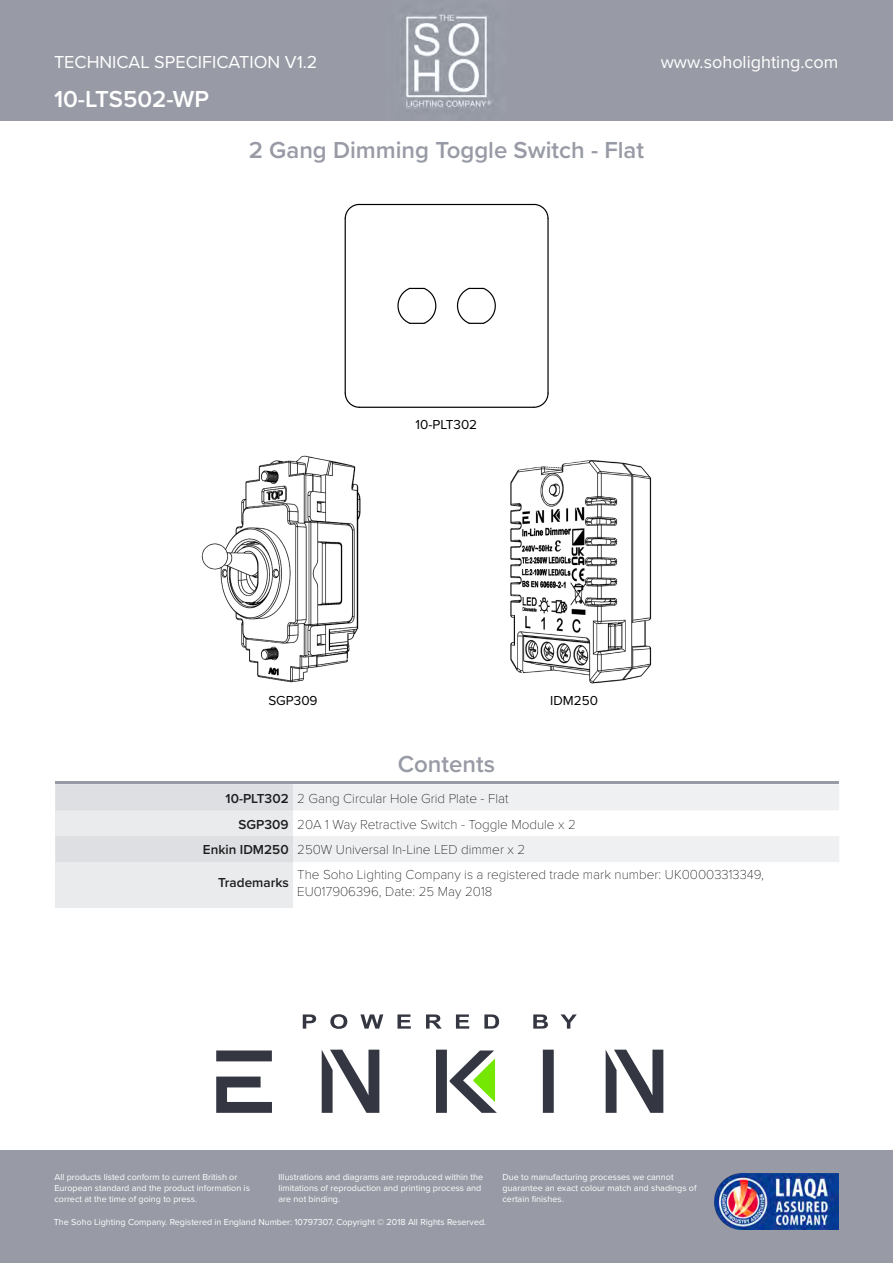
<style>
.page{position:relative;width:893px;height:1263px;background:#fff}
.page>*{position:absolute;margin:0;border:0;box-sizing:border-box;transform-origin:0 0}
.t1{font:600 24px "Proxima Nova";color:#989ba5}
.t2{font:600 24px "Proxima Nova";color:#fff}
.t3{font:18px "Proxima Nova";color:#fff}
.t4{font:100 13.5px/16.2px "Proxima Nova T";color:#000}
.t5{font:600 13.5px "Proxima Nova";color:#000}
.t6{font:13.5px "Proxima Nova";color:#000}
.t7{font:9px/10.8px "Proxima Nova";color:#fff}
</style>
<div class="page">
<div style="left:0;top:0;width:893px;height:121px;background:#989ba5"></div>
<img style="left:406px;top:14px;width:85px;height:95px">
<div style="left:0;top:1150px;width:893px;height:113px;background:#989ba5"></div>
<img style="left:715px;top:1173px;width:124px;height:56px">
<svg style="left:303px;top:1014px;width:274px;height:15px"></svg>
<svg style="left:216px;top:1050px;width:447px;height:63px"></svg>
<svg style="left:293px;top:785px;width:546px;height:77px;fill:#eff0f1"></svg>
<div style="left:55px;top:783px;width:238px;height:125px;background:linear-gradient(to right,#e4e6e8,#e4e6e8)"></div>
<img style="left:510px;top:460px;width:142px;height:224px">
<img style="left:201px;top:455px;width:160px;height:228px">
<svg style="left:456px;top:287px;width:40px;height:37px"></svg>
<svg style="left:397px;top:287px;width:40px;height:37px"></svg>
<svg style="left:533px;top:204px;width:16px;height:15px"></svg>
<hr style="left:359px;top:204px;width:175px;height:1px;background:#000">
<svg style="left:345px;top:204px;width:16px;height:15px"></svg>
<hr style="left:345px;top:219px;width:1px;height:174px;background:#000">
<svg style="left:345px;top:392px;width:16px;height:16px"></svg>
<hr style="left:359px;top:407px;width:175px;height:1px;background:#000">
<svg style="left:533px;top:393px;width:16px;height:15px"></svg>
<hr style="left:547px;top:219px;width:2px;height:174px;background:#000">
<hr style="left:55px;top:781px;width:784px;height:3px;background:#989ba5">
<p class="t3" style="left:54px;top:49px;width:265px">TECHNICAL SPECIFICATION V1.2</p>
<p class="t2" style="left:54px;top:81px;width:157px">10-LTS502-WP</p>
<p class="t1" style="left:249px;top:132px;width:397px">2 Gang Dimming Toggle Switch - Flat</p>
<p class="t3" style="left:661px;top:49px;width:179px">www.soholighting.com</p>
<p class="t6" style="left:415px;top:414px;width:63px">10-PLT302</p>
<p class="t6" style="left:268px;top:690px;width:51px">SGP309</p>
<p class="t6" style="left:550px;top:690px;width:49px">IDM250</p>
<p class="t1" style="left:398px;top:746px;width:99px">Contents</p>
<p class="t5" style="left:226px;top:788px;width:65px">10-PLT302</p>
<p class="t4" style="left:297px;top:789px;width:213px">2 Gang Circular Hole Grid Plate - Flat</p>
<p class="t5" style="left:239px;top:814px;width:52px">SGP309</p>
<p class="t4" style="left:297px;top:815px;width:280px">20A 1 Way Retractive Switch - Toggle Module x 2</p>
<p class="t5" style="left:203px;top:840px;width:87px">Enkin IDM250</p>
<p class="t4" style="left:297px;top:841px;width:230px">250W Universal In-Line LED dimmer x 2</p>
<p class="t5" style="left:218px;top:873px;width:72px">Trademarks</p>
<p class="t4" style="left:297px;top:866px;width:468px">The Soho Lighting Company is a registered trade mark number: UK00003313349,<br>EU017906396, Date: 25 May 2018</p>
<p class="t7" style="left:54px;top:1171px;width:197px">All products listed conform to current British or<br>European standard and the product information is correct at the time of going to press.</p>
<p class="t7" style="left:278px;top:1171px;width:206px">Illustrations and diagrams are reproduced within the limitations of reproduction and printing process and are not binding.</p>
<p class="t7" style="left:54px;top:1216px;width:434px">The Soho Lighting Company. Registered in England Number: 10797307. Copyright © 2018 All Rights Reserved.</p>
<p class="t7" style="left:502px;top:1171px;width:196px">Due to manufacturing processes we cannot guarantee an exact colour match and shadings of certain finishes.</p>
</div>
